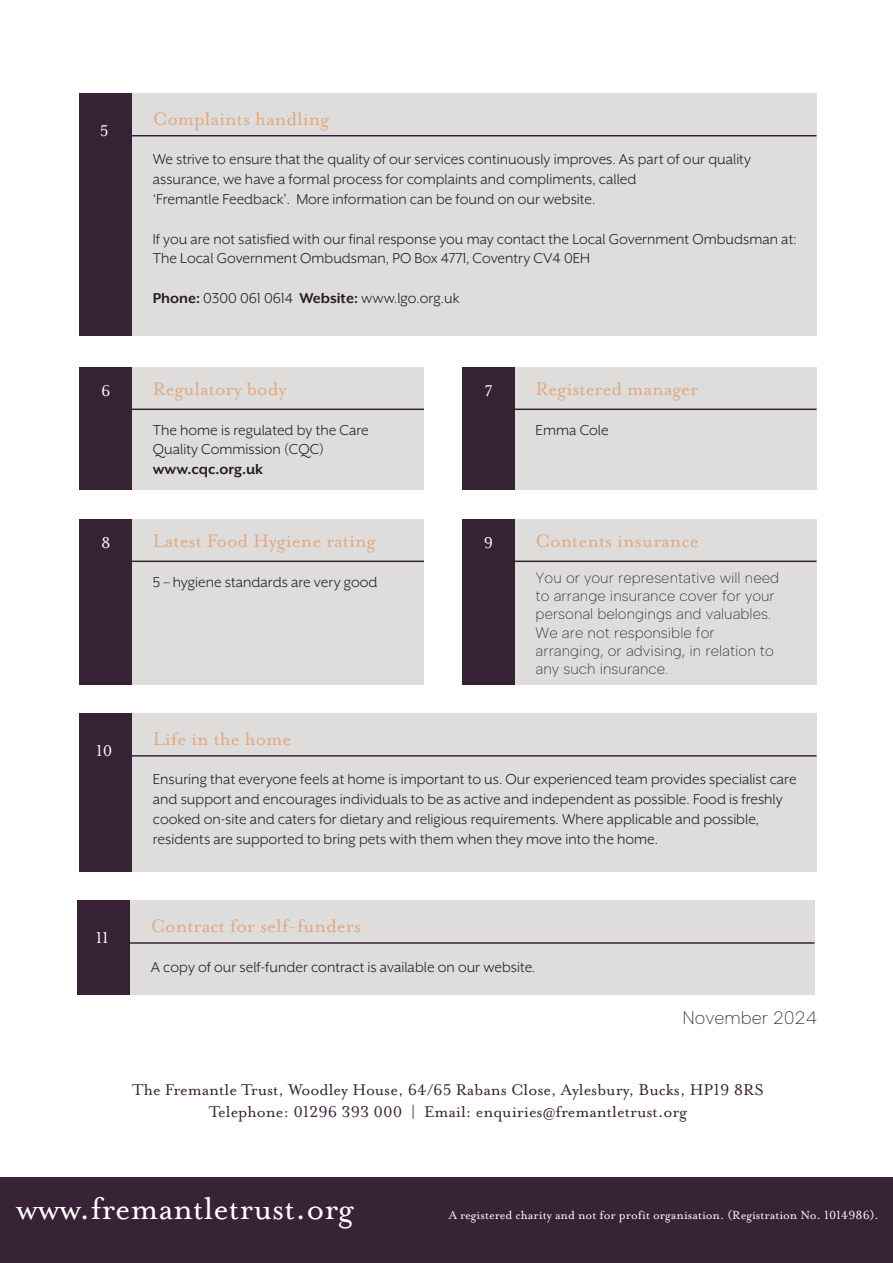
<style>
.page{position:relative;width:893px;height:1263px;background:#fff}
.page>*{position:absolute;margin:0;border:0;box-sizing:border-box;transform-origin:0 0}
.t1{font:36px "Mrs Eaves Lining OT";color:#fff}
.t2{font:21px "Mrs Eaves Lining OT";color:#e2a980}
.t3{font:18px "Mrs Eaves Lining OT";color:#382235}
.t4{font:200 18px "Albert Sans";color:#231f20}
.t5{font:18px "Mrs Eaves Lining OT";color:#fff}
.t6{font:16.5px/19.8px "Mr Eaves XL San OT";color:#231f20}
.t7{font:700 16.5px "Mr Eaves XL San OT";color:#231f20}
.t8{font:200 15px/18px "Albert Sans";color:#231f20}
.t9{font:13.5px "Mrs Eaves Lining OT";color:#fff}
.s1{font-weight:700}
</style>
<div class="page">
<div style="left:0;top:1178px;width:893px;height:85px;background:#382235"></div>
<div style="left:79px;top:94px;width:737px;height:242px;background:#dedddc"></div>
<div style="left:79px;top:94px;width:53px;height:242px;background:#372235"></div>
<hr style="left:132px;top:135px;width:684px;height:1px;background:#382235">
<div style="left:79px;top:367px;width:345px;height:123px;background:#dedddc"></div>
<div style="left:79px;top:367px;width:53px;height:123px;background:#372235"></div>
<hr style="left:132px;top:409px;width:292px;height:1px;background:#382235">
<div style="left:467px;top:367px;width:349px;height:123px;background:#dedddc"></div>
<div style="left:462px;top:367px;width:53px;height:123px;background:#372235"></div>
<hr style="left:515px;top:409px;width:301px;height:1px;background:#382235">
<div style="left:79px;top:519px;width:345px;height:166px;background:#dedddc"></div>
<div style="left:79px;top:519px;width:53px;height:166px;background:#372235"></div>
<hr style="left:132px;top:561px;width:292px;height:1px;background:#382235">
<div style="left:467px;top:519px;width:349px;height:166px;background:#dedddc"></div>
<div style="left:462px;top:519px;width:53px;height:166px;background:#372235"></div>
<hr style="left:515px;top:561px;width:301px;height:1px;background:#382235">
<div style="left:79px;top:714px;width:737px;height:158px;background:#dedddc"></div>
<div style="left:79px;top:714px;width:53px;height:158px;background:#372235"></div>
<hr style="left:132px;top:755px;width:684px;height:2px;background:#382235">
<div style="left:77px;top:901px;width:737px;height:94px;background:#dedddc"></div>
<div style="left:77px;top:901px;width:53px;height:94px;background:#372235"></div>
<hr style="left:130px;top:942px;width:684px;height:2px;background:#382235">
<p class="t5" style="left:100px;top:121px;width:10px">5</p>
<p class="t2" style="left:153px;top:107px;width:178px">Complaints handling</p>
<p class="t6" style="left:153px;top:149px;width:600px">We strive to ensure that the quality of our services continuously improves. As part of our quality assurance, we have a formal process for complaints and compliments, called<br>‘Fremantle Feedback’. More information can be found on our website.</p>
<p class="t6" style="left:153px;top:229px;width:645px">If you are not satisfied with our final response you may contact the Local Government Ombudsman at:</p>
<p class="t6" style="left:153px;top:248px;width:439px">The Local Government Ombudsman, PO Box 4771, Coventry CV4 0EH</p>
<p class="t6" style="left:153px;top:288px;width:308px"><span class="s1">Phone:</span> 0300 061 0614 <span class="s1">Website:</span> www.lgo.org.uk</p>
<p class="t5" style="left:101px;top:381px;width:11px">6</p>
<p class="t2" style="left:536px;top:377px;width:164px">Registered manager</p>
<p class="t6" style="left:536px;top:420px;width:75px">Emma Cole</p>
<p class="t2" style="left:153px;top:377px;width:135px">Regulatory body</p>
<p class="t6" style="left:153px;top:420px;width:217px">The home is regulated by the Care<br>Quality Commission (CQC)</p>
<p class="t7" style="left:153px;top:460px;width:112px">www.cqc.org.uk</p>
<p class="t5" style="left:484px;top:381px;width:10px">7</p>
<p class="t5" style="left:101px;top:533px;width:11px">8</p>
<p class="t2" style="left:536px;top:529px;width:164px">Contents insurance</p>
<p class="t8" style="left:536px;top:569px;width:245px">You or your representative will need to arrange insurance cover for your personal belongings and valuables.<br>We are not responsible for arranging, or advising, in relation to any such insurance.</p>
<p class="t2" style="left:153px;top:529px;width:224px">Latest Food Hygiene rating</p>
<p class="t6" style="left:153px;top:572px;width:226px">5 – hygiene standards are very good</p>
<p class="t5" style="left:484px;top:533px;width:11px">9</p>
<p class="t5" style="left:96px;top:741px;width:18px">10</p>
<p class="t2" style="left:153px;top:727px;width:140px">Life in the home</p>
<p class="t6" style="left:153px;top:769px;width:645px">Ensuring that everyone feels at home is important to us. Our experienced team provides specialist care and support and encourages individuals to be as active and independent as possible. Food is freshly cooked on-site and caters for dietary and religious requirements. Where applicable and possible, residents are supported to bring pets with them when they move into the home.</p>
<p class="t5" style="left:96px;top:928px;width:15px">11</p>
<p class="t2" style="left:151px;top:914px;width:212px">Contract for self-funders</p>
<p class="t6" style="left:151px;top:957px;width:386px">A copy of our self-funder contract is available on our website.</p>
<p class="t4" style="left:682px;top:1006px;width:136px">November 2024</p>
<p class="t3" style="left:132px;top:1080px;width:633px">The Fremantle Trust, Woodley House, 64/65 Rabans Close, Aylesbury, Bucks, HP19 8RS</p>
<p class="t3" style="left:209px;top:1102px;width:480px">Telephone: 01296 393 000 | Email: enquiries@fremantletrust.org</p>
<p class="t1" style="left:16px;top:1188px;width:339px">www.fremantletrust.org</p>
<p class="t9" style="left:449px;top:1208px;width:432px">A registered charity and not for profit organisation. (Registration No. 1014986).</p>
</div>
